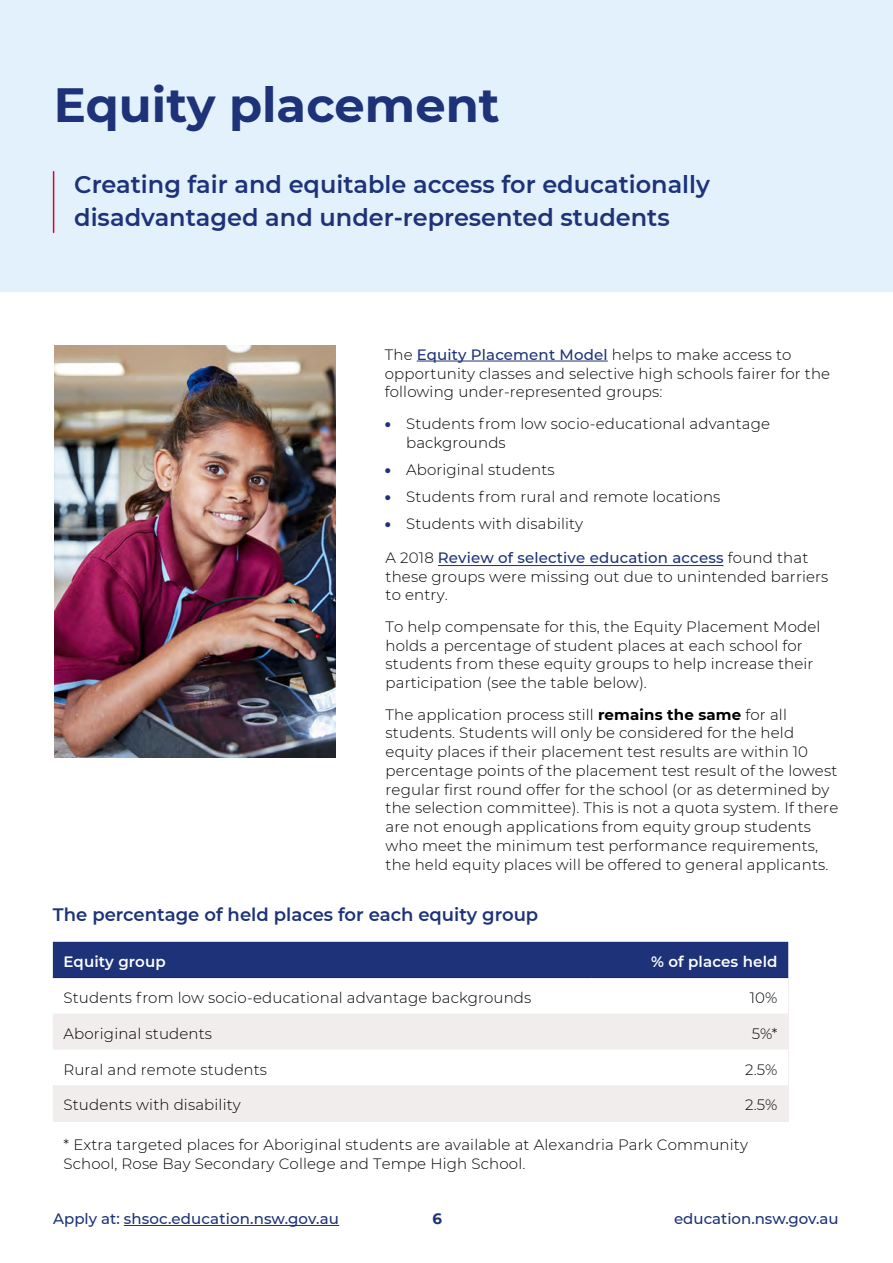
<style>
.page{position:relative;width:893px;height:1263px;background:#fff}
.page>*{position:absolute;margin:0;border:0;box-sizing:border-box;transform-origin:0 0}
.Heading_1{font:700 48px "Montserrat";color:#1d3278}
.Subheading{font:600 24px/33px "Montserrat";color:#1d3278}
.Body_Heading_2{font:600 18px "Montserrat";color:#1d3278}
.Table_Row{font:300 15px/18.8px "Montserrat";letter-spacing:.01em;color:#000}
.t1{font:500 15px "Montserrat";color:#1d3278}
.Header_Row{font:600 15px "Montserrat";letter-spacing:.01em;color:#fff}
.t2{font:700 15px "Montserrat";color:#1d3278}
.s1{font-weight:500;color:#1d3278}
.s2{font-weight:900;color:#1d3278}
.s3{font-weight:700}
</style>
<div class="page">
<hr style="left:124px;top:1225px;width:215px;height:1px;background:#1d3278">
<hr style="left:417px;top:361px;width:191px;height:1px;background:#1d3278">
<div style="left:0;top:0;width:893px;height:292px;background:#e3f1fc"></div>
<hr style="left:53px;top:172px;width:1px;height:60px;background:#dd0432">
<div style="left:53px;top:942px;width:735px;height:37px;background:#1d3278"></div>
<div style="left:53px;top:1014px;width:735px;height:107px;background:#f0edec"></div>
<svg style="left:53px;top:1049px;width:735px;height:36px"></svg>
<hr style="left:53px;top:977px;width:539px;height:1px;background:#1b223a">
<hr style="left:592px;top:977px;width:196px;height:1px;background:#1b223a">
<img style="left:54px;top:345px;width:282px;height:413px">
<hr style="left:438px;top:565px;width:285px;height:1px;background:#1d3278">
<h1 class="Heading_1" style="left:54px;top:71px;width:448px">Equity placement</h1>
<h2 class="Subheading" style="left:74px;top:166px;width:637px">Creating fair and equitable access for educationally disadvantaged and under-represented students</h2>
<p class="Table_Row" style="left:385px;top:345px;width:447px">The <span class="s1">Equity Placement Model</span> helps to make access to opportunity classes and selective high schools fairer for the following under-represented groups:</p>
<p class="Table_Row" style="left:406px;top:414px;width:365px;text-indent:-21px"><span class="s2">•</span> Students from low socio-educational advantage backgrounds</p>
<p class="Table_Row" style="left:385px;top:460px;width:171px"><span class="s2">•</span> Aboriginal students</p>
<p class="Table_Row" style="left:385px;top:487px;width:337px"><span class="s2">•</span> Students from rural and remote locations</p>
<p class="Table_Row" style="left:385px;top:514px;width:200px"><span class="s2">•</span> Students with disability</p>
<p class="Table_Row" style="left:386px;top:548px;width:444px">A 2018 <span class="s1">Review of selective education access</span> found that these groups were missing out due to unintended barriers to entry.</p>
<p class="Table_Row" style="left:386px;top:617px;width:436px">To help compensate for this, the Equity Placement Model holds a percentage of student places at each school for students from these equity groups to help increase their participation (see the table below).</p>
<p class="Table_Row" style="left:386px;top:704px;width:454px">The application process still <span class="s3">remains the same</span> for all students. Students will only be considered for the held equity places if their placement test results are within 10 percentage points of the placement test result of the lowest regular first round offer for the school (or as determined by the selection committee). This is not a quota system. If there are not enough applications from equity group students who meet the minimum test performance requirements, the held equity places will be offered to general applicants.</p>
<h4 class="Body_Heading_2" style="left:53px;top:902px;width:487px">The percentage of held places for each equity group</h4>
<p class="Header_Row" style="left:64px;top:951px;width:104px">Equity group</p>
<p class="Header_Row" style="left:651px;top:951px;width:128px">% of places held</p>
<p class="Table_Row" style="left:64px;top:988px;width:469px">Students from low socio-educational advantage backgrounds</p>
<p class="Table_Row" style="left:750px;top:988px;width:29px">10%</p>
<p class="Table_Row" style="left:64px;top:1024px;width:150px">Aboriginal students</p>
<p class="Table_Row" style="left:752px;top:1024px;width:27px">5%*</p>
<p class="Table_Row" style="left:64px;top:1059px;width:205px">Rural and remote students</p>
<p class="Table_Row" style="left:745px;top:1059px;width:34px">2.5%</p>
<p class="Table_Row" style="left:64px;top:1095px;width:179px">Students with disability</p>
<p class="Table_Row" style="left:745px;top:1095px;width:34px">2.5%</p>
<p class="Table_Row" style="left:63px;top:1135px;width:686px">* Extra targeted places for Aboriginal students are available at Alexandria Park Community<br>School, Rose Bay Secondary College and Tempe High School.</p>
<p class="t1" style="left:53px;top:1208px;width:287px">Apply at: shsoc.education.nsw.gov.au</p>
<p class="t2" style="left:433px;top:1208px;width:11px">6</p>
<p class="t1" style="left:674px;top:1208px;width:166px">education.nsw.gov.au</p>
</div>
